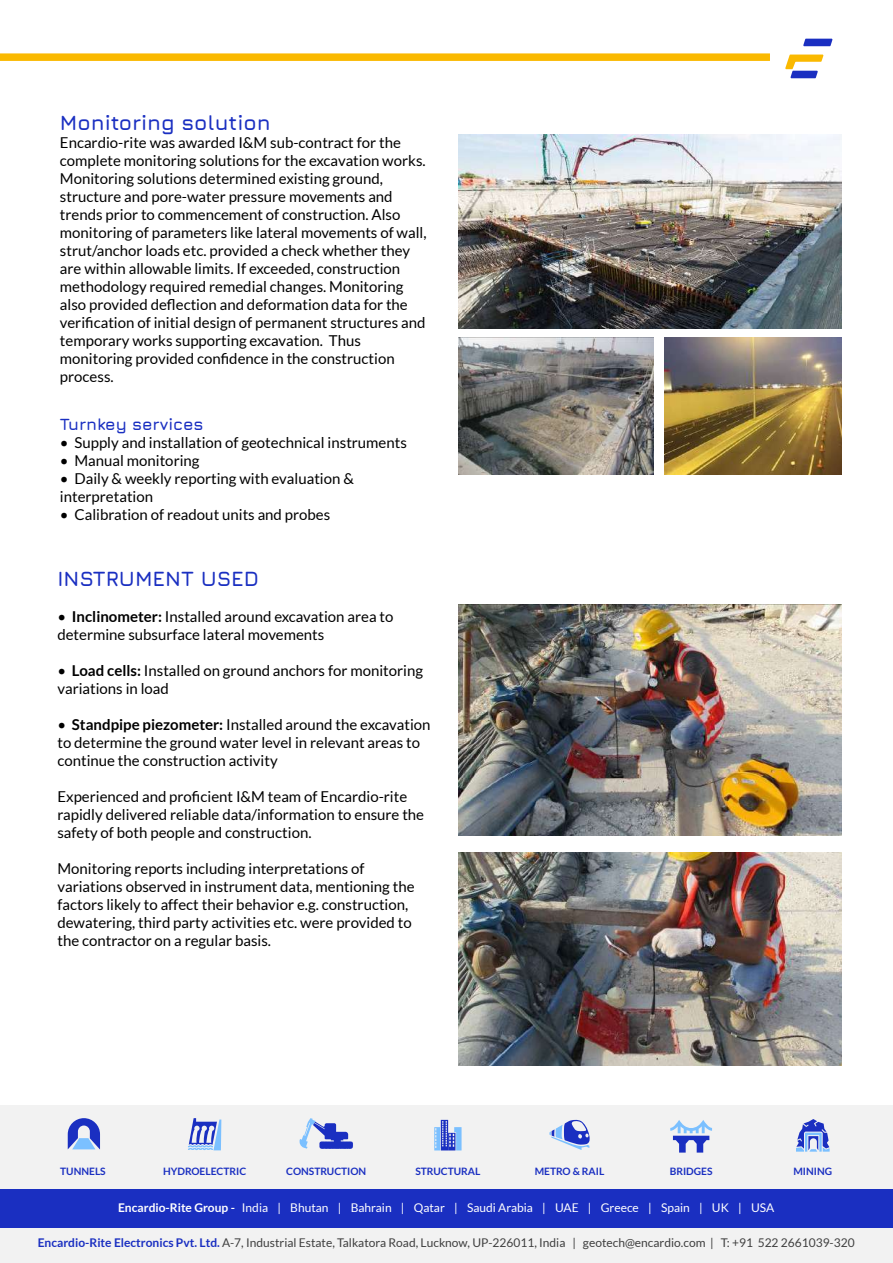
<style>
.page{position:relative;width:893px;height:1263px;background:#fff}
.page>*{position:absolute;margin:0;border:0;box-sizing:border-box;transform-origin:0 0}
.t1{font:700 21px "Jura";color:#1a2fc1}
.t2{font:700 16.5px "Jura";color:#1a2fc1}
.t3{font:15px/18px "Lato";color:#000}
.t4{font:12px "Lato";color:#3f3f3f}
.t5{font:12px "Lato";color:#fff}
.t6{font:700 10.2px "Lato";color:#1a2fc1}
.s1{font-weight:700}
.s2{font-weight:700;color:#1a2fc1}
</style>
<div class="page">
<svg style="left:803px;top:39px;width:30px;height:7px"></svg>
<svg style="left:785px;top:55px;width:38px;height:23px"></svg>
<div style="left:0;top:53px;width:770px;height:8px;background:#fab900"></div>
<div style="left:0;top:1105px;width:893px;height:158px;background:#f2f2f2"></div>
<div style="left:0;top:1189px;width:893px;height:38px;background:#1a2fc1"></div>
<svg style="left:68px;top:1118px;width:32px;height:31px"></svg>
<svg style="left:188px;top:1118px;width:33px;height:32px"></svg>
<svg style="left:299px;top:1118px;width:54px;height:31px"></svg>
<svg style="left:549px;top:1119px;width:41px;height:31px"></svg>
<svg style="left:670px;top:1120px;width:42px;height:32px"></svg>
<svg style="left:434px;top:1120px;width:28px;height:30px"></svg>
<svg style="left:796px;top:1119px;width:34px;height:33px"></svg>
<img style="left:458px;top:134px;width:384px;height:195px">
<img style="left:458px;top:338px;width:196px;height:137px">
<img style="left:664px;top:337px;width:178px;height:138px">
<img style="left:459px;top:605px;width:383px;height:230px">
<img style="left:459px;top:852px;width:383px;height:213px">
<h1 class="t1" style="left:60px;top:107px;width:212px">Monitoring solution</h1>
<p class="t3" style="left:60px;top:133px;width:368px">Encardio-rite was awarded I&amp;M sub-contract for the complete monitoring solutions for the excavation works.<br>Monitoring solutions determined existing ground, structure and pore-water pressure movements and trends prior to commencement of construction. Also monitoring of parameters like lateral movements of wall, strut/anchor loads etc. provided a check whether they are within allowable limits. If exceeded, construction methodology required remedial changes. Monitoring also provided deflection and deformation data for the verification of initial design of permanent structures and temporary works supporting excavation. Thus monitoring provided confidence in the construction process.</p>
<p class="t2" style="left:60px;top:413px;width:145px">Turnkey services</p>
<p class="t3" style="left:60px;top:434px;width:348px">• Supply and installation of geotechnical instruments</p>
<p class="t3" style="left:60px;top:452px;width:141px">• Manual monitoring</p>
<p class="t3" style="left:60px;top:470px;width:295px">• Daily &amp; weekly reporting with evaluation &amp; interpretation</p>
<p class="t3" style="left:60px;top:506px;width:272px">• Calibration of readout units and probes</p>
<h1 class="t1" style="left:57px;top:563px;width:203px">INSTRUMENT USED</h1>
<p class="t3" style="left:57px;top:607px;width:338px">• <span class="s1">Inclinometer:</span> Installed around excavation area to determine subsurface lateral movements</p>
<p class="t3" style="left:57px;top:661px;width:367px">• <span class="s1">Load cells:</span> Installed on ground anchors for monitoring variations in load</p>
<p class="t3" style="left:57px;top:715px;width:375px">• <span class="s1">Standpipe piezometer:</span> Installed around the excavation to determine the ground water level in relevant areas to continue the construction activity</p>
<p class="t3" style="left:57px;top:787px;width:368px">Experienced and proficient I&amp;M team of Encardio-rite rapidly delivered reliable data/information to ensure the safety of both people and construction.</p>
<p class="t3" style="left:57px;top:859px;width:359px">Monitoring reports including interpretations of variations observed in instrument data, mentioning the factors likely to affect their behavior e.g. construction, dewatering, third party activities etc. were provided to the contractor on a regular basis.</p>
<p class="t6" style="left:60px;top:1166px;width:47px">TUNNELS</p>
<p class="t6" style="left:163px;top:1166px;width:85px">HYDROELECTRIC</p>
<p class="t6" style="left:286px;top:1166px;width:82px">CONSTRUCTION</p>
<p class="t6" style="left:415px;top:1166px;width:66px">STRUCTURAL</p>
<p class="t6" style="left:535px;top:1166px;width:71px">METRO &amp; RAIL</p>
<p class="t6" style="left:670px;top:1166px;width:44px">BRIDGES</p>
<p class="t6" style="left:793px;top:1166px;width:40px">MINING</p>
<p class="t5" style="left:118px;top:1201px;width:658px"><span class="s1">Encardio-Rite Group -</span> India | Bhutan | Bahrain | Qatar | Saudi Arabia | UAE | Greece | Spain | UK | USA</p>
<p class="t4" style="left:38px;top:1236px;width:818px"><span class="s2">Encardio-Rite Electronics Pvt. Ltd.</span> A-7, Industrial Estate, Talkatora Road, Lucknow, UP-226011, India | geotech@encardio.com | T: +91 522 2661039-320</p>
</div>
